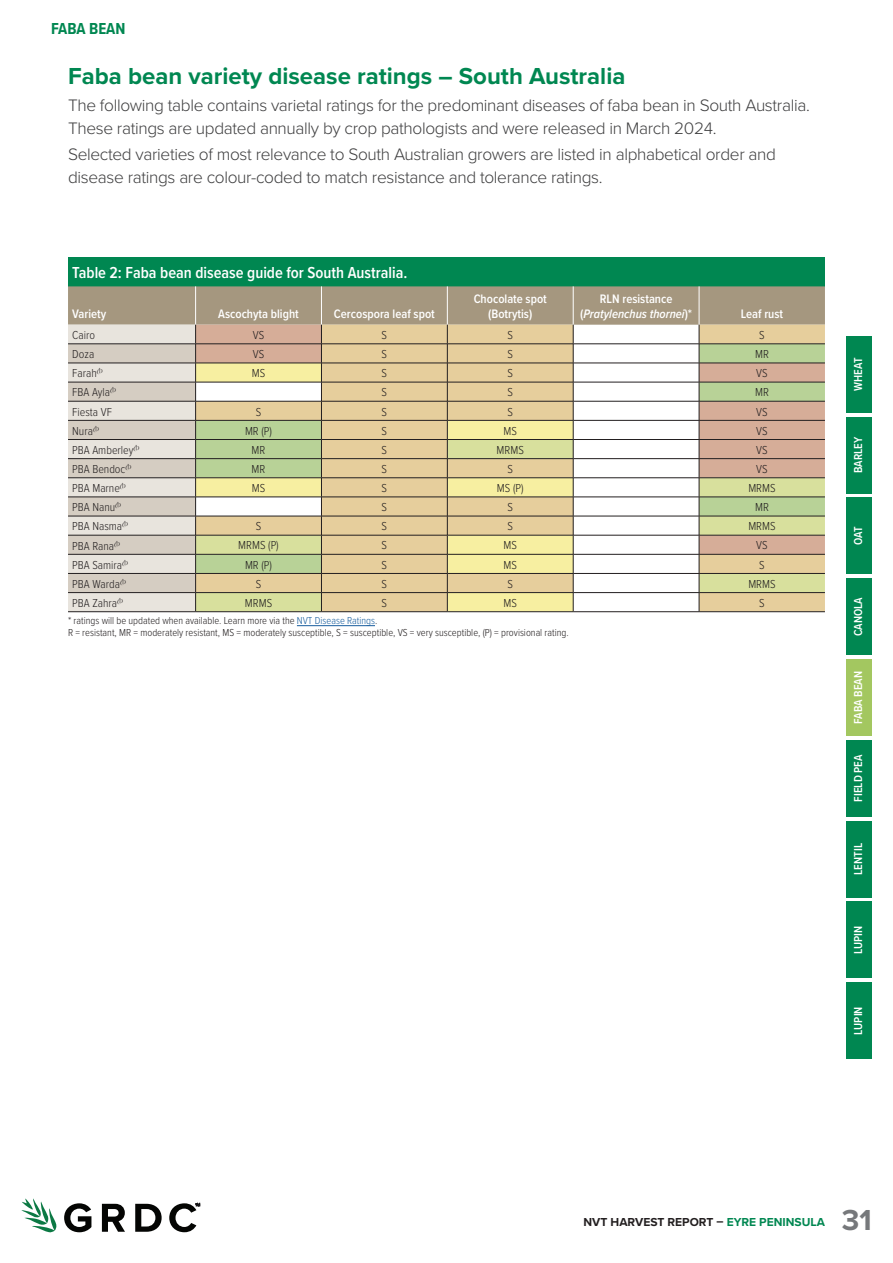
<style>
.page{position:relative;width:893px;height:1263px;background:#fff}
.page>*{position:absolute;margin:0;border:0;box-sizing:border-box;transform-origin:0 0}
.t1{font:700 30px "Proxima Nova";color:#76787b}
.Heading_2_-_Green{font:700 24px "Proxima Nova";color:#008751}
.Body_Copy{font:300 17.25px/22.5px "Proxima Nova";letter-spacing:-.02em;color:#3e3e3f}
.Table_Head{font:600 16.5px "Proxima Nova Cond";color:#fff}
.t2{font:700 16.5px "Proxima Nova Cond";color:#008751}
.Table_Column_Head{font:600 12.75px/15px "Proxima Nova Cond";color:#fff;text-align:center}
.Table_Column_Head-2{font:italic 600 12.75px/15px "Proxima Nova Cond";color:#fff;text-align:center}
.Table_Body{font:300 12px "Proxima Nova Cond";color:#231f20}
.TAB{font:600 12px "Proxima Nova Cond";color:#fff}
.t3{font:700 12px "Proxima Nova";color:#231f20}
.Table_Notes{font:300 10.5px/12px "Proxima Nova Cond";color:#231f20}
.s1{font-style:normal}
.s2{color:#175d9e}
.s3{color:#008751}
</style>
<div class="page">
<svg style="left:21px;top:1198px;width:36px;height:34px"></svg>
<svg style="left:64px;top:1203px;width:27px;height:29px"></svg>
<svg style="left:102px;top:1204px;width:23px;height:28px"></svg>
<svg style="left:135px;top:1204px;width:27px;height:28px"></svg>
<svg style="left:169px;top:1203px;width:31px;height:29px"></svg>
<div style="left:846px;top:336px;width:26px;height:76px;background:#008751"></div>
<div style="left:846px;top:417px;width:26px;height:76px;background:#008751"></div>
<div style="left:846px;top:497px;width:26px;height:77px;background:#008751"></div>
<div style="left:846px;top:578px;width:26px;height:77px;background:#008751"></div>
<div style="left:846px;top:740px;width:26px;height:76px;background:#008751"></div>
<div style="left:846px;top:821px;width:26px;height:76px;background:#008751"></div>
<div style="left:846px;top:901px;width:26px;height:77px;background:#008751"></div>
<div style="left:846px;top:659px;width:26px;height:77px;background:#a3c760"></div>
<div style="left:846px;top:982px;width:26px;height:77px;background:#008751"></div>
<div style="left:68px;top:257px;width:757px;height:29px;background:#008751"></div>
<svg style="left:68px;top:286px;width:757px;height:326px;background:#d3c8a8"></svg>
<hr style="left:297px;top:625px;width:78px;height:1px;background:#175d9e">
<p class="t2" style="left:51px;top:17px;width:76px">FABA BEAN</p>
<p class="Heading_2_-_Green" style="left:68px;top:58px;width:559px">Faba bean variety disease ratings – South Australia</p>
<p class="Body_Copy" style="left:68px;top:93px;width:743px">The following table contains varietal ratings for the predominant diseases of faba bean in South Australia.<br>These ratings are updated annually by crop pathologists and were released in March 2024.</p>
<p class="Body_Copy" style="left:68px;top:142px;width:709px">Selected varieties of most relevance to South Australian growers are listed in alphabetical order and disease ratings are colour-coded to match resistance and tolerance ratings.</p>
<p class="Table_Head" style="left:72px;top:260px;width:337px">Table 2: Faba bean disease guide for South Australia.</p>
<p class="Table_Column_Head" style="left:72px;top:306px;width:36px">Variety</p>
<p class="Table_Column_Head" style="left:218px;top:306px;width:82px">Ascochyta blight</p>
<p class="Table_Column_Head" style="left:334px;top:306px;width:102px">Cercospora leaf spot</p>
<p class="Table_Column_Head" style="left:474px;top:291px;width:75px">Chocolate spot (Botrytis)</p>
<p class="Table_Column_Head-2" style="left:580px;top:291px;width:114px"><span class="s1">RLN resistance (</span>Pratylenchus thornei<span class="s1">)*</span></p>
<p class="Table_Column_Head" style="left:741px;top:306px;width:44px">Leaf rust</p>
<p class="Table_Body" style="left:72px;top:326px;width:24px">Cairo</p>
<p class="Table_Body" style="left:253px;top:326px;width:13px">VS</p>
<p class="Table_Body" style="left:382px;top:326px;width:7px">S</p>
<p class="Table_Body" style="left:507px;top:326px;width:7px">S</p>
<p class="Table_Body" style="left:759px;top:326px;width:7px">S</p>
<p class="Table_Body" style="left:72px;top:345px;width:24px">Doza</p>
<p class="Table_Body" style="left:253px;top:345px;width:13px">VS</p>
<p class="Table_Body" style="left:382px;top:345px;width:7px">S</p>
<p class="Table_Body" style="left:507px;top:345px;width:7px">S</p>
<p class="Table_Body" style="left:755px;top:345px;width:15px">MR</p>
<p class="Table_Body" style="left:72px;top:364px;width:32px">Farah<sup>A</sup></p>
<p class="Table_Body" style="left:252px;top:364px;width:15px">MS</p>
<p class="Table_Body" style="left:382px;top:364px;width:7px">S</p>
<p class="Table_Body" style="left:507px;top:364px;width:7px">S</p>
<p class="Table_Body" style="left:756px;top:364px;width:13px">VS</p>
<p class="Table_Body" style="left:72px;top:384px;width:45px">FBA Ayla<sup>A</sup></p>
<p class="Table_Body" style="left:382px;top:384px;width:7px">S</p>
<p class="Table_Body" style="left:507px;top:384px;width:7px">S</p>
<p class="Table_Body" style="left:755px;top:384px;width:15px">MR</p>
<p class="Table_Body" style="left:72px;top:403px;width:41px">Fiesta VF</p>
<p class="Table_Body" style="left:256px;top:403px;width:7px">S</p>
<p class="Table_Body" style="left:382px;top:403px;width:7px">S</p>
<p class="Table_Body" style="left:507px;top:403px;width:7px">S</p>
<p class="Table_Body" style="left:756px;top:403px;width:13px">VS</p>
<p class="Table_Body" style="left:72px;top:422px;width:28px">Nura<sup>A</sup></p>
<p class="Table_Body" style="left:245px;top:422px;width:29px">MR (P)</p>
<p class="Table_Body" style="left:382px;top:422px;width:7px">S</p>
<p class="Table_Body" style="left:504px;top:422px;width:15px">MS</p>
<p class="Table_Body" style="left:756px;top:422px;width:13px">VS</p>
<p class="Table_Body" style="left:72px;top:441px;width:69px">PBA Amberley<sup>A</sup></p>
<p class="Table_Body" style="left:252px;top:441px;width:15px">MR</p>
<p class="Table_Body" style="left:382px;top:441px;width:7px">S</p>
<p class="Table_Body" style="left:497px;top:441px;width:29px">MRMS</p>
<p class="Table_Body" style="left:756px;top:441px;width:13px">VS</p>
<p class="Table_Body" style="left:72px;top:460px;width:61px">PBA Bendoc<sup>A</sup></p>
<p class="Table_Body" style="left:252px;top:460px;width:15px">MR</p>
<p class="Table_Body" style="left:382px;top:460px;width:7px">S</p>
<p class="Table_Body" style="left:507px;top:460px;width:7px">S</p>
<p class="Table_Body" style="left:756px;top:460px;width:13px">VS</p>
<p class="Table_Body" style="left:72px;top:479px;width:55px">PBA Marne<sup>A</sup></p>
<p class="Table_Body" style="left:252px;top:479px;width:15px">MS</p>
<p class="Table_Body" style="left:382px;top:479px;width:7px">S</p>
<p class="Table_Body" style="left:497px;top:479px;width:28px">MS (P)</p>
<p class="Table_Body" style="left:748px;top:479px;width:29px">MRMS</p>
<p class="Table_Body" style="left:72px;top:498px;width:50px">PBA Nanu<sup>A</sup></p>
<p class="Table_Body" style="left:382px;top:498px;width:7px">S</p>
<p class="Table_Body" style="left:507px;top:498px;width:7px">S</p>
<p class="Table_Body" style="left:755px;top:498px;width:15px">MR</p>
<p class="Table_Body" style="left:72px;top:518px;width:57px">PBA Nasma<sup>A</sup></p>
<p class="Table_Body" style="left:256px;top:517px;width:7px">S</p>
<p class="Table_Body" style="left:382px;top:517px;width:7px">S</p>
<p class="Table_Body" style="left:507px;top:517px;width:7px">S</p>
<p class="Table_Body" style="left:748px;top:517px;width:29px">MRMS</p>
<p class="Table_Body" style="left:72px;top:537px;width:49px">PBA Rana<sup>A</sup></p>
<p class="Table_Body" style="left:238px;top:537px;width:42px">MRMS (P)</p>
<p class="Table_Body" style="left:382px;top:537px;width:7px">S</p>
<p class="Table_Body" style="left:504px;top:537px;width:15px">MS</p>
<p class="Table_Body" style="left:756px;top:537px;width:13px">VS</p>
<p class="Table_Body" style="left:72px;top:556px;width:57px">PBA Samira<sup>A</sup></p>
<p class="Table_Body" style="left:245px;top:556px;width:29px">MR (P)</p>
<p class="Table_Body" style="left:382px;top:556px;width:7px">S</p>
<p class="Table_Body" style="left:504px;top:556px;width:15px">MS</p>
<p class="Table_Body" style="left:759px;top:556px;width:7px">S</p>
<p class="Table_Body" style="left:72px;top:575px;width:55px">PBA Warda<sup>A</sup></p>
<p class="Table_Body" style="left:256px;top:575px;width:7px">S</p>
<p class="Table_Body" style="left:382px;top:575px;width:7px">S</p>
<p class="Table_Body" style="left:507px;top:575px;width:7px">S</p>
<p class="Table_Body" style="left:748px;top:575px;width:29px">MRMS</p>
<p class="Table_Body" style="left:72px;top:594px;width:52px">PBA Zahra<sup>A</sup></p>
<p class="Table_Body" style="left:245px;top:594px;width:29px">MRMS</p>
<p class="Table_Body" style="left:382px;top:594px;width:7px">S</p>
<p class="Table_Body" style="left:504px;top:594px;width:15px">MS</p>
<p class="Table_Body" style="left:759px;top:594px;width:7px">S</p>
<p class="Table_Notes" style="left:68px;top:614px;width:502px">* ratings will be updated when available. Learn more via the <span class="s2">NVT Disease Ratings</span>.<br>R = resistant, MR = moderately resistant, MS = moderately susceptible, S = susceptible, VS = very susceptible, (P) = provisional rating.</p>
<p class="TAB" style="left:849px;top:391px;width:35px;rotate:-90deg">WHEAT</p>
<p class="TAB" style="left:849px;top:473px;width:38px;rotate:-90deg">BARLEY</p>
<p class="TAB" style="left:849px;top:545px;width:20px;rotate:-90deg">OAT</p>
<p class="TAB" style="left:849px;top:636px;width:41px;rotate:-90deg">CANOLA</p>
<p class="TAB" style="left:849px;top:724px;width:54px;rotate:-90deg">FABA BEAN</p>
<p class="TAB" style="left:849px;top:802px;width:49px;rotate:-90deg">FIELD PEA</p>
<p class="TAB" style="left:849px;top:875px;width:33px;rotate:-90deg">LENTIL</p>
<p class="TAB" style="left:849px;top:954px;width:30px;rotate:-90deg">LUPIN</p>
<p class="TAB" style="left:849px;top:1035px;width:30px;rotate:-90deg">LUPIN</p>
<p class="t3" style="left:583px;top:1213px;width:243px">NVT HARVEST REPORT – <span class="s3">EYRE PENINSULA</span></p>
<h1 class="t1" style="left:842px;top:1197px;width:31px">31</h1>
</div>
